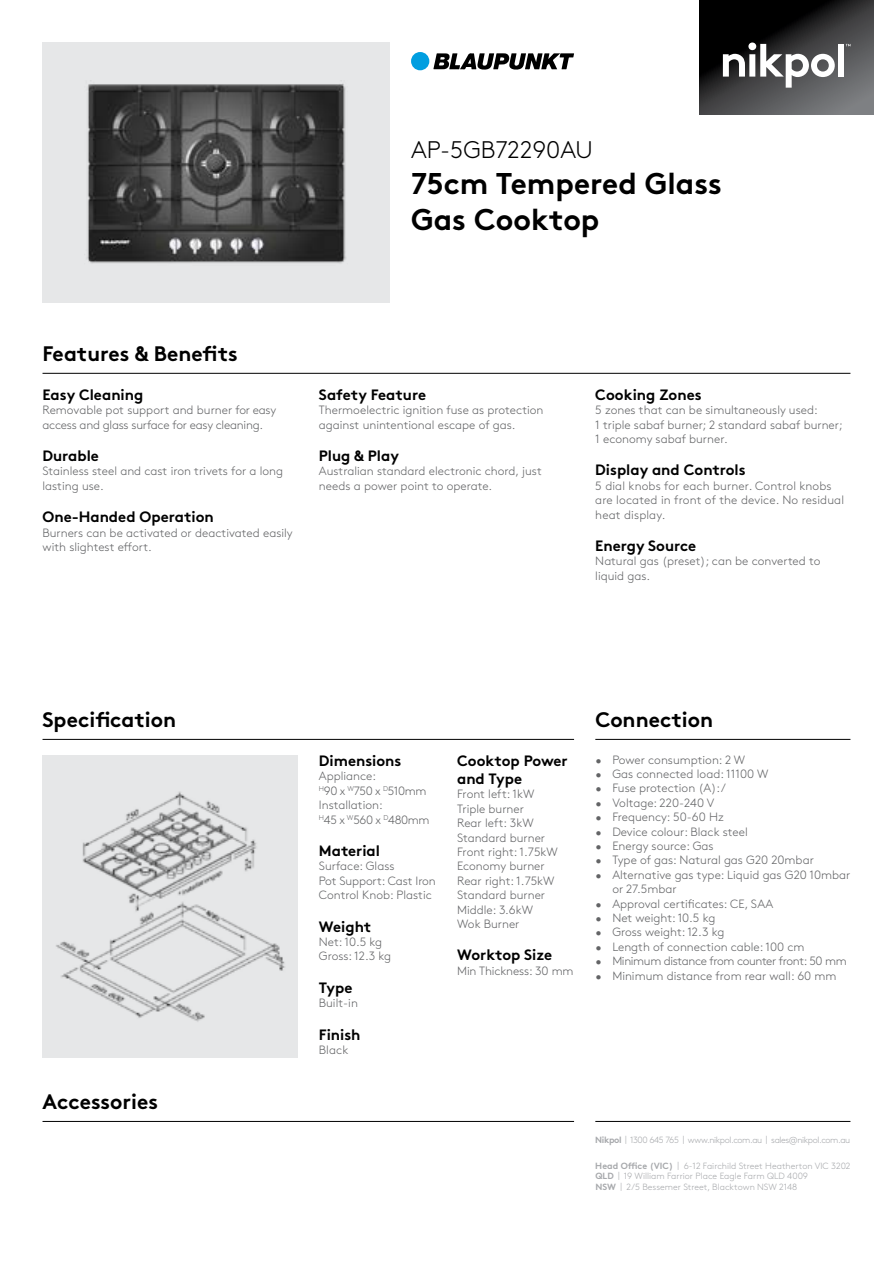
<style>
.page{position:relative;width:893px;height:1263px;background:#fff}
.page>*{position:absolute;margin:0;border:0;box-sizing:border-box;transform-origin:0 0}
.t1{font:700 30px/36px "Brown Std";color:#000}
.t2{font:300 24px "Brown Std";color:#000}
.t3{font:700 21px "Brown Std";color:#000}
.t4{font:700 15px/18px "Brown Std";color:#000}
.t5{font:300 12px/14.4px "Brown Std";color:#636466}
.t6{font:300 12px/14.4px "Brown Std";letter-spacing:-.02em;color:#636466}
.t7{font:300 12px "Brown Std";letter-spacing:-.03em;color:#636466}
.t8{font:300 9px/10.8px "Brown Std";color:#a7a9ac}
.t9{font:300 9px "Brown Std";letter-spacing:-.045em;color:#a7a9ac}
.s1{font-weight:700}
</style>
<div class="page">
<div style="left:43px;top:755px;width:255px;height:302px;background:#e6e7e8"></div>
<svg style="left:700px;top:0;width:173px;height:115px;background:#343435"></svg>
<div style="left:838px;top:44px;width:6px;height:33px;background:#fff"></div>
<svg style="left:723px;top:43px;width:112px;height:45px"></svg>
<div style="left:411px;top:52px;width:18px;height:18px;background:#009ee0;border-radius:50%"></div>
<svg style="left:433px;top:53px;width:141px;height:17px"></svg>
<div style="left:43px;top:43px;width:347px;height:260px;background:#e6e7e8"></div>
<img style="left:86px;top:83px;width:260px;height:181px">
<img style="left:56px;top:791px;width:229px;height:231px">
<hr style="left:43px;top:373px;width:807px;height:1px;background:#000">
<hr style="left:43px;top:1121px;width:531px;height:1px;background:#000">
<hr style="left:595px;top:739px;width:255px;height:1px;background:#000">
<hr style="left:43px;top:739px;width:531px;height:1px;background:#000">
<hr style="left:595px;top:1121px;width:255px;height:1px;background:#000">
<h2 class="t2" style="left:411px;top:136px;width:183px">AP-5GB72290AU</h2>
<h1 class="t1" style="left:411px;top:165px;width:312px">75cm Tempered Glass<br>Gas Cooktop</h1>
<h3 class="t3" style="left:43px;top:341px;width:197px">Features &amp; Benefits</h3>
<p class="t4" style="left:43px;top:385px;width:102px">Easy Cleaning</p>
<p class="t6" style="left:43px;top:403px;width:235px">Removable pot support and burner for easy access and glass surface for easy cleaning.</p>
<p class="t4" style="left:43px;top:447px;width:58px">Durable</p>
<p class="t5" style="left:43px;top:464px;width:242px">Stainless steel and cast iron trivets for a long lasting use.</p>
<p class="t4" style="left:43px;top:508px;width:173px">One-Handed Operation</p>
<p class="t5" style="left:43px;top:525px;width:252px">Burners can be activated or deactivated easily with slightest effort.</p>
<p class="t4" style="left:319px;top:385px;width:109px">Safety Feature</p>
<p class="t5" style="left:319px;top:403px;width:226px">Thermoelectric ignition fuse as protection against unintentional escape of gas.</p>
<p class="t4" style="left:319px;top:447px;width:81px">Plug &amp; Play</p>
<p class="t5" style="left:319px;top:464px;width:224px">Australian standard electronic chord, just needs a power point to operate.</p>
<p class="t4" style="left:595px;top:385px;width:108px">Cooking Zones</p>
<p class="t5" style="left:595px;top:403px;width:249px">5 zones that can be simultaneously used:<br>1 triple sabaf burner; 2 standard sabaf burner;<br>1 economy sabaf burner.</p>
<p class="t4" style="left:595px;top:461px;width:152px">Display and Controls</p>
<p class="t5" style="left:595px;top:479px;width:250px">5 dial knobs for each burner. Control knobs are located in front of the device. No residual heat display.</p>
<p class="t4" style="left:595px;top:537px;width:102px">Energy Source</p>
<p class="t5" style="left:595px;top:554px;width:227px">Natural gas (preset); can be converted to liquid gas.</p>
<h3 class="t3" style="left:43px;top:707px;width:135px">Specification</h3>
<h3 class="t3" style="left:595px;top:707px;width:119px">Connection</h3>
<h3 class="t3" style="left:43px;top:1089px;width:117px">Accessories</h3>
<p class="t4" style="left:319px;top:751px;width:84px">Dimensions</p>
<p class="t5" style="left:319px;top:769px;width:112px">Appliance:<br><sup>H</sup>90 x <sup>W</sup>750 x <sup>D</sup>510mm<br>Installation:<br><sup>H</sup>45 x <sup>W</sup>560 x <sup>D</sup>480mm</p>
<p class="t4" style="left:319px;top:841px;width:63px">Material</p>
<p class="t5" style="left:319px;top:859px;width:118px">Surface: Glass<br>Pot Support: Cast Iron<br>Control Knob: Plastic</p>
<p class="t4" style="left:319px;top:917px;width:54px">Weight</p>
<p class="t5" style="left:319px;top:935px;width:74px">Net: 10.5 kg<br>Gross: 12.3 kg</p>
<p class="t4" style="left:319px;top:978px;width:35px">Type</p>
<p class="t5" style="left:319px;top:996px;width:40px">Built-in</p>
<p class="t4" style="left:319px;top:1025px;width:43px">Finish</p>
<p class="t5" style="left:319px;top:1043px;width:31px">Black</p>
<p class="t4" style="left:457px;top:751px;width:112px">Cooktop Power and Type</p>
<p class="t5" style="left:457px;top:787px;width:102px">Front left: 1kW<br>Triple burner<br>Rear left: 3kW<br>Standard burner<br>Front right: 1.75kW<br>Economy burner<br>Rear right: 1.75kW<br>Standard burner<br>Middle: 3.6kW<br>Wok Burner</p>
<p class="t4" style="left:457px;top:946px;width:97px">Worktop Size</p>
<p class="t5" style="left:457px;top:963px;width:118px">Min Thickness: 30 mm</p>
<p class="t5" style="left:595px;top:752px;width:151px">• Power consumption: 2 W</p>
<p class="t5" style="left:595px;top:767px;width:175px">• Gas connected load: 11100 W</p>
<p class="t5" style="left:595px;top:781px;width:132px">• Fuse protection (A): /</p>
<p class="t5" style="left:595px;top:796px;width:121px">• Voltage: 220-240 V</p>
<p class="t5" style="left:595px;top:810px;width:130px">• Frequency: 50-60 Hz</p>
<p class="t5" style="left:595px;top:824px;width:154px">• Device colour: Black steel</p>
<p class="t5" style="left:595px;top:839px;width:120px">• Energy source: Gas</p>
<p class="t5" style="left:595px;top:853px;width:220px">• Type of gas: Natural gas G20 20mbar</p>
<p class="t5" style="left:612px;top:868px;width:240px;text-indent:-17px">• Alternative gas type: Liquid gas G20 10mbar or 27.5mbar</p>
<p class="t5" style="left:595px;top:896px;width:179px">• Approval certificates: CE, SAA</p>
<p class="t5" style="left:595px;top:911px;width:122px">• Net weight: 10.5 kg</p>
<p class="t5" style="left:595px;top:925px;width:131px">• Gross weight: 12.3 kg</p>
<p class="t5" style="left:595px;top:940px;width:211px">• Length of connection cable: 100 cm</p>
<p class="t7" style="left:595px;top:954px;width:253px">• Minimum distance from counter front: 50 mm</p>
<p class="t5" style="left:595px;top:968px;width:243px">• Minimum distance from rear wall: 60 mm</p>
<p class="t9" style="left:595px;top:1135px;width:257px"><span class="s1">Nikpol</span> | 1300 645 765 | www.nikpol.com.au | sales@nikpol.com.au</p>
<p class="t8" style="left:595px;top:1160px;width:257px"><span class="s1">Head Office (VIC)</span> | 6-12 Fairchild Street Heatherton VIC 3202<br><span class="s1">QLD</span> | 19 William Farrior Place Eagle Farm QLD 4009<br><span class="s1">NSW</span> | 2/5 Bessemer Street, Blacktown NSW 2148</p>
</div>
